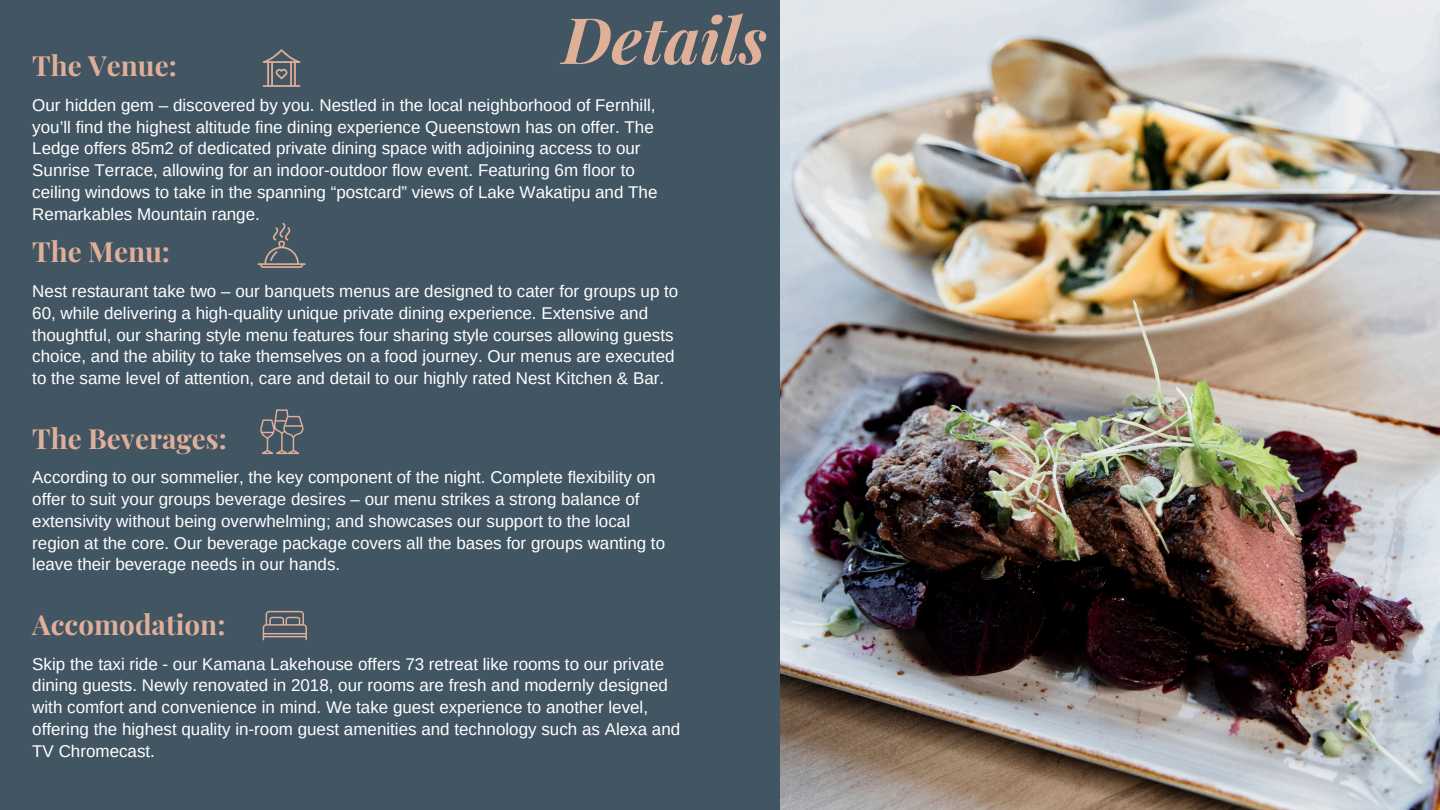
<style>
.page{position:relative;width:1440px;height:810px;background:#fff}
.page>*{position:absolute;margin:0;border:0;box-sizing:border-box;transform-origin:0 0}
.t1{font:italic 700 64px "Playfair Display";color:#e0af99}
.t2{font:700 27.8px "Playfair Display";color:#e0af99}
.t3{font:17px/21.8px "Arimo";color:#fff}
</style>
<div class="page">
<div style="left:0;top:0;width:781px;height:810px;background:#425563"></div>
<img style="left:781px;top:0;width:659px;height:810px">
<svg style="left:263px;top:49px;width:37px;height:38px"></svg>
<svg style="left:260px;top:409px;width:44px;height:45px"></svg>
<svg style="left:258px;top:223px;width:48px;height:45px"></svg>
<svg style="left:263px;top:611px;width:44px;height:29px"></svg>
<h2 class="t2" style="left:32px;top:46px;width:146px">The Venue:</h2>
<p class="t1" style="left:562px;top:-5px;width:206px">Details</p>
<h2 class="t3" style="left:32px;top:94px;width:627px">Our hidden gem – discovered by you. Nestled in the local neighborhood of Fernhill, you’ll find the highest altitude fine dining experience Queenstown has on offer. The Ledge offers 85m2 of dedicated private dining space with adjoining access to our Sunrise Terrace, allowing for an indoor-outdoor flow event. Featuring 6m floor to ceiling windows to take in the spanning “postcard” views of Lake Wakatipu and The Remarkables Mountain range.</h2>
<p class="t2" style="left:32px;top:232px;width:139px">The Menu:</p>
<p class="t3" style="left:32px;top:280px;width:648px">Nest restaurant take two – our banquets menus are designed to cater for groups up to 60, while delivering a high-quality unique private dining experience. Extensive and thoughtful, our sharing style menu features four sharing style courses allowing guests choice, and the ability to take themselves on a food journey. Our menus are executed to the same level of attention, care and detail to our highly rated Nest Kitchen &amp; Bar.</p>
<p class="t2" style="left:32px;top:419px;width:196px">The Beverages:</p>
<h2 class="t3" style="left:32px;top:466px;width:634px">According to our sommelier, the key component of the night. Complete flexibility on offer to suit your groups beverage desires – our menu strikes a strong balance of extensivity without being overwhelming; and showcases our support to the local region at the core. Our beverage package covers all the bases for groups wanting to leave their beverage needs in our hands.</h2>
<p class="t2" style="left:32px;top:605px;width:195px">Accomodation:</p>
<p class="t3" style="left:32px;top:653px;width:649px">Skip the taxi ride - our Kamana Lakehouse offers 73 retreat like rooms to our private dining guests. Newly renovated in 2018, our rooms are fresh and modernly designed with comfort and convenience in mind. We take guest experience to another level, offering the highest quality in-room guest amenities and technology such as Alexa and TV Chromecast.</p>
</div>
